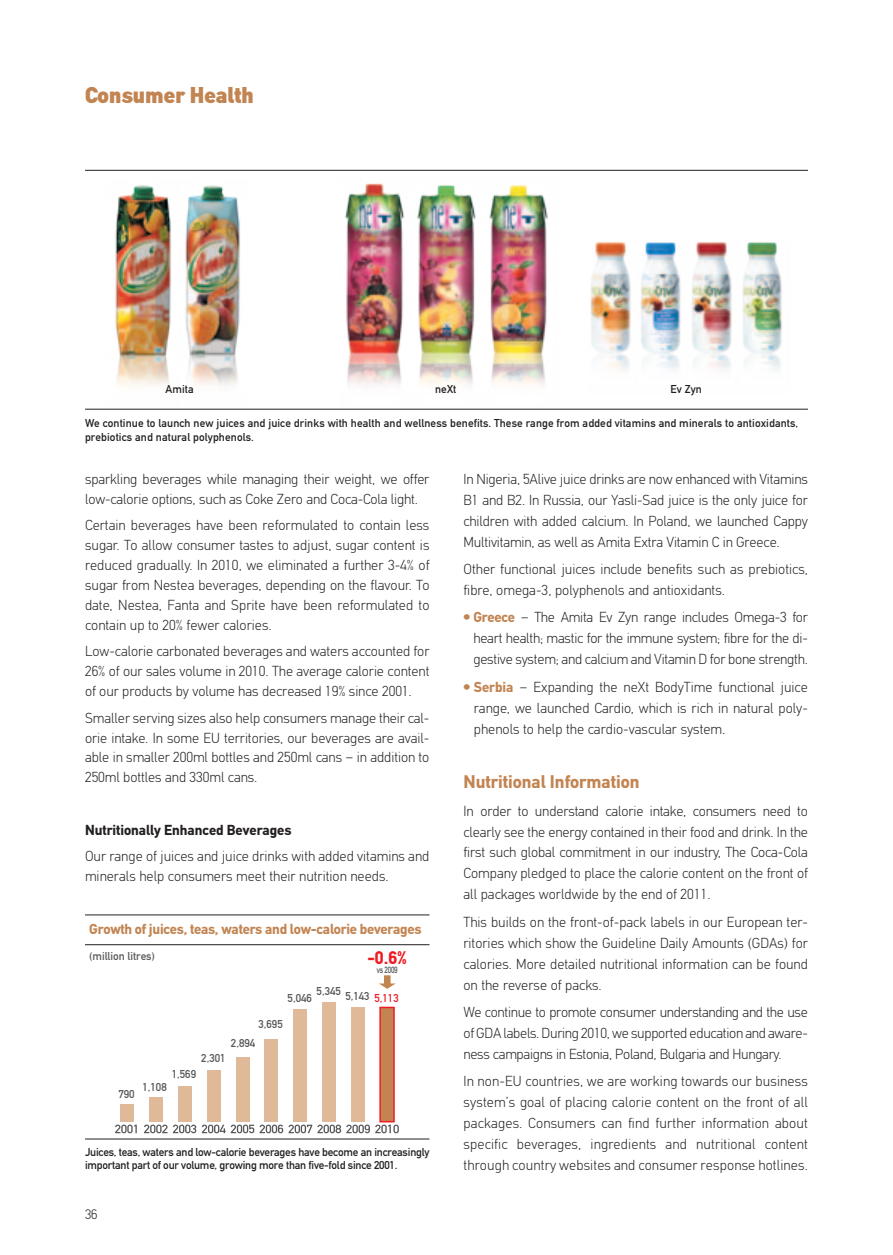
<style>
.page{position:relative;width:893px;height:1255px;background:#fff}
.page>*{position:absolute;margin:0;border:0;box-sizing:border-box;transform-origin:0 0}
.t1{font:900 22.5px "CF Din";color:#c28451}
.t2{font:700 18px "CF Din";color:#c28451}
.t3{font:700 18px "CF Din";color:#ee1d23}
.t4{font:300 14.25px/21px "CF Din";color:#231f20;text-align:justify}
.t5{font:700 14.25px "CF Din";letter-spacing:-.015em;color:#c28451}
.t6{font:700 14.25px "CF Din";color:#231f20}
.t7{font:300 13.5px "CF Din";color:#231f20}
.t8{font:11.25px/13.5px "CF Din";letter-spacing:.01em;color:#231f20}
.t9{font:11.25px/13.5px "CF Din";letter-spacing:-.02em;color:#231f20}
.t10{font:11.25px "CF Din";color:#57585a}
.t11{font:9px "CF Din";letter-spacing:-.03em;color:#57585a;scale:.8 1}
.s1{color:#ee1d23}
.s2{font-weight:900;color:#c28451}
.s3{font-weight:700;color:#c28451}
</style>
<div class="page">
<img style="left:115px;top:185px;width:56px;height:201px">
<img style="left:185px;top:185px;width:55px;height:201px">
<img style="left:640px;top:241px;width:142px;height:129px">
<img style="left:590px;top:241px;width:41px;height:129px">
<img style="left:345px;top:183px;width:203px;height:203px">
<hr style="left:85px;top:170px;width:723px;height:1px;background:#231f20">
<hr style="left:85px;top:409px;width:723px;height:1px;background:#231f20">
<div style="left:120px;top:1103px;width:14px;height:18px;background:#dfb998"></div>
<div style="left:149px;top:1096px;width:14px;height:25px;background:#dfb998"></div>
<div style="left:178px;top:1086px;width:14px;height:35px;background:#dfb998"></div>
<div style="left:207px;top:1070px;width:14px;height:51px;background:#dfb998"></div>
<div style="left:236px;top:1056px;width:13px;height:65px;background:#dfb998"></div>
<div style="left:265px;top:1039px;width:13px;height:82px;background:#dfb998"></div>
<div style="left:293px;top:1008px;width:14px;height:113px;background:#dfb998"></div>
<div style="left:322px;top:1002px;width:14px;height:119px;background:#dfb998"></div>
<div style="left:351px;top:1006px;width:14px;height:115px;background:#dfb998"></div>
<div style="left:379px;top:1006px;width:16px;height:116px;background:#c28451;border:2px solid #ee1d23"></div>
<svg style="left:289px;top:1124px;width:110px;height:9px"></svg>
<svg style="left:260px;top:1124px;width:23px;height:9px"></svg>
<svg style="left:202px;top:1124px;width:52px;height:9px"></svg>
<svg style="left:144px;top:1124px;width:52px;height:9px"></svg>
<svg style="left:115px;top:1124px;width:22px;height:9px"></svg>
<hr style="left:85px;top:1138px;width:344px;height:1px;background:#231f20">
<hr style="left:85px;top:914px;width:344px;height:1px;background:#231f20">
<hr style="left:85px;top:944px;width:344px;height:1px;background:#231f20">
<svg style="left:379px;top:975px;width:17px;height:13px"></svg>
<h1 class="t1" style="left:85px;top:82px;width:170px">Consumer Health</h1>
<p class="t8" style="left:165px;top:382px;width:30px">Amita</p>
<p class="t8" style="left:435px;top:382px;width:23px">neXt</p>
<p class="t8" style="left:670px;top:382px;width:33px">Ev Zyn</p>
<p class="t8" style="left:85px;top:416px;width:715px">We continue to launch new juices and juice drinks with health and wellness benefits. These range from added vitamins and minerals to antioxidants, prebiotics and natural polyphenols.</p>
<p class="t4" style="left:85px;top:469px;width:346px;line-height:20px">sparkling beverages while managing their weight, we offer low-calorie options, such as Coke Zero and Coca-Cola light.</p>
<p class="t4" style="left:85px;top:515px;width:346px;line-height:20px">Certain beverages have been reformulated to contain less sugar. To allow consumer tastes to adjust, sugar content is reduced gradually. In 2010, we eliminated a further 3-4% of sugar from Nestea beverages, depending on the flavour. To date, Nestea, Fanta and Sprite have been reformulated to contain up to 20% fewer calories.</p>
<p class="t4" style="left:85px;top:641px;width:346px;line-height:20px">Low-calorie carbonated beverages and waters accounted for 26% of our sales volume in 2010. The average calorie content of our products by volume has decreased 19% since 2001.</p>
<p class="t4" style="left:85px;top:707px;width:346px;line-height:20px">Smaller serving sizes also help consumers manage their cal&shy;orie intake. In some EU territories, our beverages are avail&shy;able in smaller 200ml bottles and 250ml cans – in addition to 250ml bottles and 330ml cans.</p>
<p class="t6" style="left:85px;top:822px;width:208px">Nutritionally Enhanced Beverages</p>
<p class="t4" style="left:85px;top:846px;width:346px;line-height:20px">Our range of juices and juice drinks with added vitamins and minerals help consumers meet their nutrition needs.</p>
<p class="t5" style="left:89px;top:921px;width:334px">Growth of juices, teas, waters and low-calorie beverages</p>
<p class="t10" style="left:89px;top:949px;width:67px">(million litres)</p>
<p class="t3" style="left:367px;top:947px;width:41px">-0.6%</p>
<p class="t11" style="left:377px;top:964px;width:28px">vs 2009</p>
<p class="t10" style="left:317px;top:984px;width:26px">5,345</p>
<p class="t10" style="left:345px;top:990px;width:55px">5,143 <span class="s1">5,113</span></p>
<p class="t10" style="left:288px;top:991px;width:26px">5,046</p>
<p class="t10" style="left:258px;top:1017px;width:26px">3,695</p>
<p class="t10" style="left:231px;top:1037px;width:26px">2,894</p>
<p class="t10" style="left:201px;top:1051px;width:26px">2,301</p>
<p class="t10" style="left:118px;top:1087px;width:18px">790</p>
<p class="t10" style="left:172px;top:1068px;width:26px">1,569</p>
<p class="t10" style="left:142px;top:1080px;width:26px">1,108</p>
<p class="t9" style="left:85px;top:1145px;width:346px">Juices, teas, waters and low-calorie beverages have become an increasingly important part of our volume, growing more than five-fold since 2001.</p>
<p class="t7" style="left:85px;top:1206px;width:14px">36</p>
<p class="t4" style="left:463px;top:468px;width:346px">In Nigeria, 5Alive juice drinks are now enhanced with Vitamins B1 and B2. In Russia, our Yasli-Sad juice is the only juice for children with added calcium. In Poland, we launched Cappy Multivitamin, as well as Amita Extra Vitamin C in Greece.</p>
<p class="t4" style="left:463px;top:558px;width:346px">Other functional juices include benefits such as prebiotics, fibre, omega-3, polyphenols and antioxidants.</p>
<p class="t4" style="left:473px;top:607px;width:336px;text-indent:-10px"><span class="s2">•</span> <span class="s3">Greece</span> – The Amita Ev Zyn range includes Omega-3 for heart health; mastic for the immune system; fibre for the di&shy;gestive system; and calcium and Vitamin D for bone strength.</p>
<p class="t4" style="left:474px;top:676px;width:336px;text-indent:-10px"><span class="s2">•</span> <span class="s3">Serbia</span> – Expanding the neXt BodyTime functional juice range, we launched Cardio, which is rich in natural poly&shy;phenols to help the cardio-vascular system.</p>
<p class="t2" style="left:463px;top:772px;width:178px">Nutritional Information</p>
<p class="t4" style="left:463px;top:800px;width:346px">In order to understand calorie intake, consumers need to clearly see the energy contained in their food and drink. In the first such global commitment in our industry, The Coca-Cola Company pledged to place the calorie content on the front of all packages worldwide by the end of 2011.</p>
<p class="t4" style="left:463px;top:911px;width:346px">This builds on the front-of-pack labels in our European ter&shy;ritories which show the Guideline Daily Amounts (GDAs) for calories. More detailed nutritional information can be found on the reverse of packs.</p>
<p class="t4" style="left:463px;top:1001px;width:346px">We continue to promote consumer understanding and the use of GDA labels. During 2010, we supported education and aware&shy;ness campaigns in Estonia, Poland, Bulgaria and Hungary.</p>
<p class="t4" style="left:463px;top:1070px;width:346px">In non-EU countries, we are working towards our business system’s goal of placing calorie content on the front of all packages. Consumers can find further information about specific beverages, ingredients and nutritional content through country websites and consumer response hotlines.</p>
</div>
